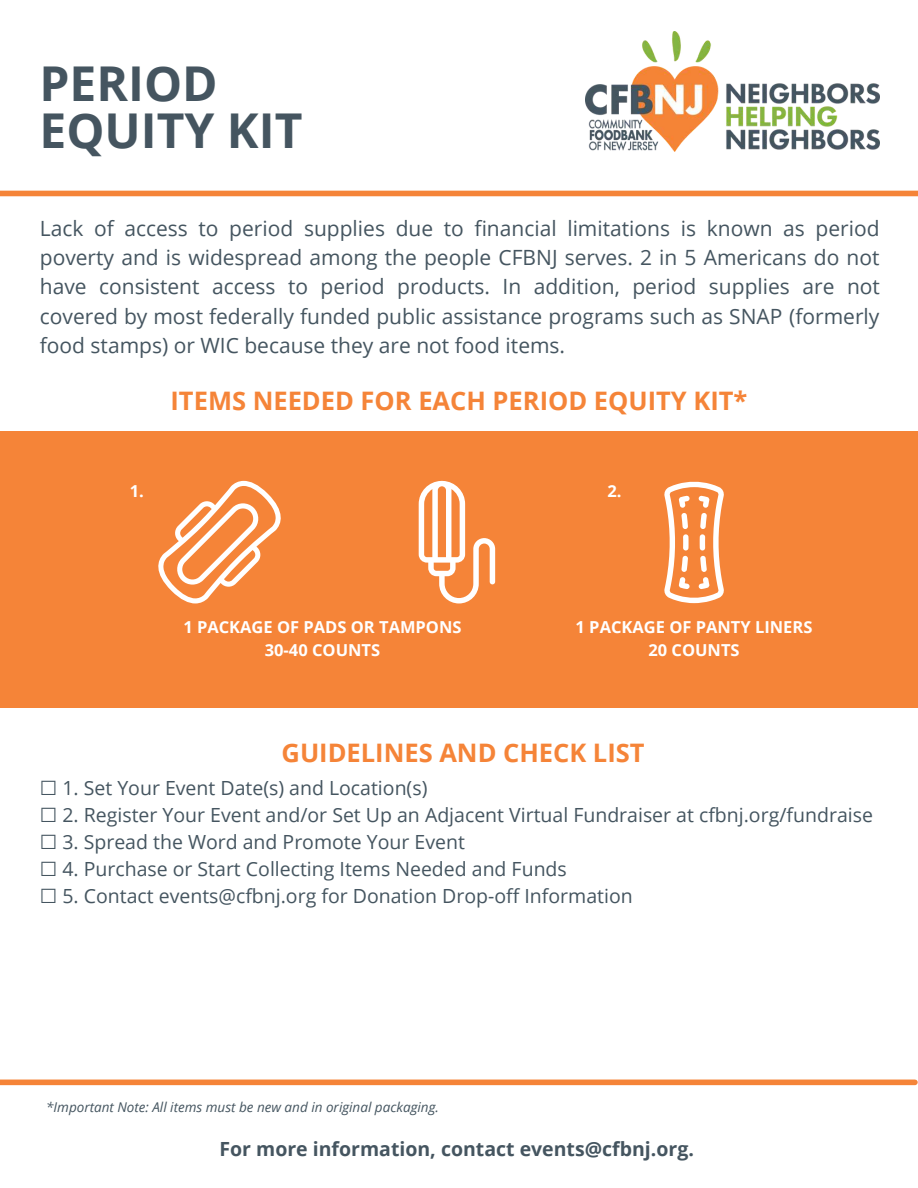
<style>
.page{position:relative;width:918px;height:1188px;background:#fff}
.page>*{position:absolute;margin:0;border:0;box-sizing:border-box;transform-origin:0 0}
.t1{font:700 48px/47.2px "Open Sans";color:#455560}
.t2{font:700 25.5px "Open Sans";color:#f58438}
.t3{font:21px/29.2px "Open Sans";color:#455560;text-align:justify}
.t4{font:19.5px/27px "Open Sans";color:#455560}
.t5{font:700 19.5px "Open Sans";color:#455560}
.t6{font:700 16.5px/22.5px "Open Sans";color:#fff;text-align:center}
.t7{font:italic 13.5px "Open Sans";color:#455560}
.s1{font-family:"DejaVu Sans"}
</style>
<div class="page">
<div style="left:0;top:191px;width:918px;height:5px;background:#f58438"></div>
<img style="left:586px;top:32px;width:294px;height:120px">
<div style="left:0;top:1080px;width:915px;height:5px;background:#f58438"></div>
<div style="left:0;top:431px;width:918px;height:277px;background:#f58438"></div>
<svg style="left:158px;top:481px;width:123px;height:122px"></svg>
<svg style="left:419px;top:481px;width:76px;height:122px"></svg>
<svg style="left:664px;top:481px;width:60px;height:122px"></svg>
<h1 class="t1" style="left:40px;top:58px;width:264px">PERIOD<br>EQUITY KIT</h1>
<p class="t3" style="left:40px;top:213px;width:842px">Lack of access to period supplies due to financial limitations is known as period poverty and is widespread among the people CFBNJ serves. 2 in 5 Americans do not have consistent access to period products. In addition, period supplies are not covered by most federally funded public assistance programs such as SNAP (formerly food stamps) or WIC because they are not food items.</p>
<p class="t2" style="left:171px;top:383px;width:578px">ITEMS NEEDED FOR EACH PERIOD EQUITY KIT*</p>
<p class="t6" style="left:130px;top:480px;width:16px">1.</p>
<p class="t6" style="left:607px;top:480px;width:16px">2.</p>
<p class="t6" style="left:183px;top:616px;width:280px">1 PACKAGE OF PADS OR TAMPONS<br>30-40 COUNTS</p>
<p class="t6" style="left:576px;top:616px;width:238px">1 PACKAGE OF PANTY LINERS<br>20 COUNTS</p>
<p class="t2" style="left:282px;top:735px;width:365px">GUIDELINES AND CHECK LIST</p>
<p class="t4" style="left:40px;top:774px;width:835px"><span class="s1">☐</span> 1. Set Your Event Date(s) and Location(s)<br><span class="s1">☐</span> 2. Register Your Event and/or Set Up an Adjacent Virtual Fundraiser at cfbnj.org/fundraise <span class="s1">☐</span> 3. Spread the Word and Promote Your Event<br><span class="s1">☐</span> 4. Purchase or Start Collecting Items Needed and Funds<br><span class="s1">☐</span> 5. Contact events@cfbnj.org for Donation Drop-off Information</p>
<p class="t7" style="left:46px;top:1098px;width:394px">*Important Note: All items must be new and in original packaging.</p>
<p class="t5" style="left:220px;top:1135px;width:476px">For more information, contact events@cfbnj.org.</p>
</div>
